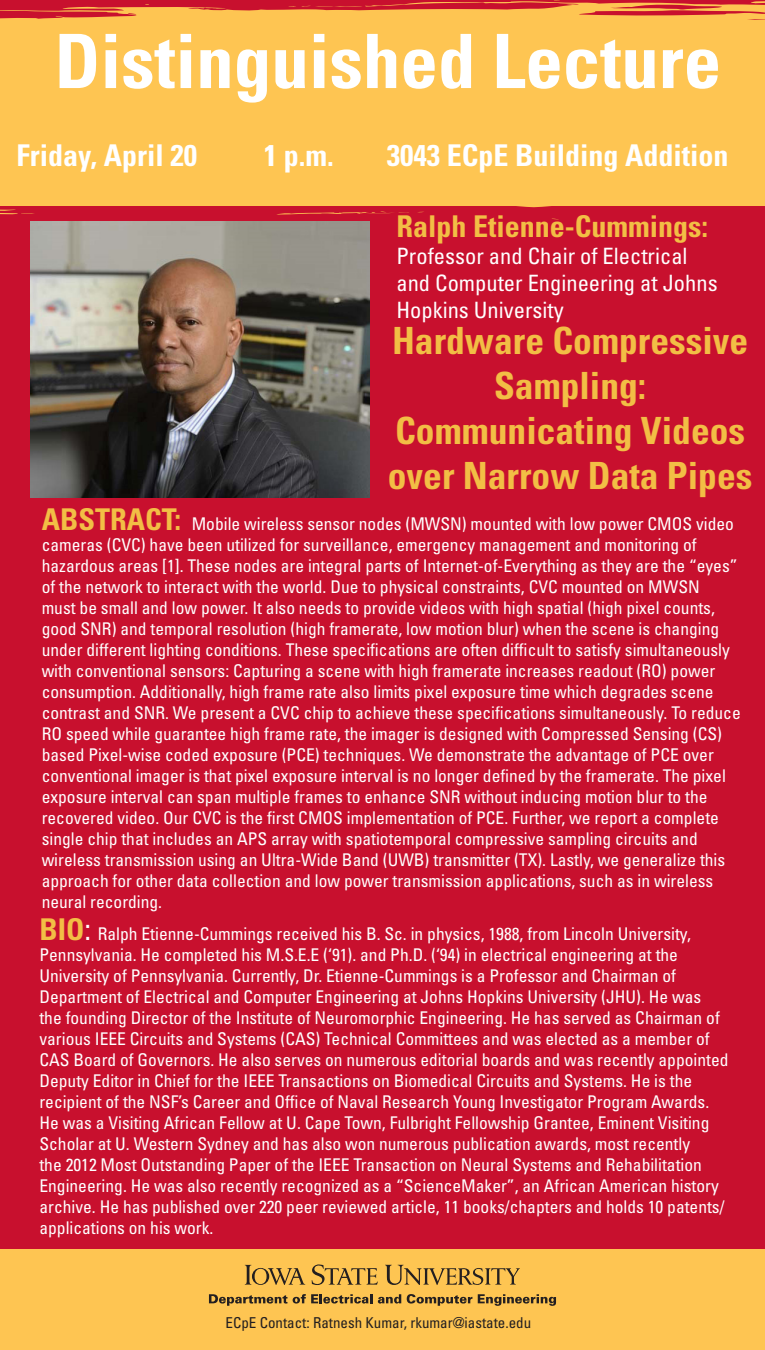
<style>
.page{position:relative;width:765px;height:1350px;background:#fff}
.page>*{position:absolute;margin:0;border:0;box-sizing:border-box;transform-origin:0 0}
.t1{font:700 condensed 75px "Univers LT Std";color:#fff}
.t2{font:700 condensed 37.5px/45px "Univers LT Std";color:#f2be45;text-align:center}
.t3{font:700 condensed 30px "Univers LT Std";color:#fff}
.t4{font:700 condensed 30px "Univers LT Std";color:#f2be45}
.t5{font:condensed 22.5px/27px "Univers LT Std";color:#fff}
.t6{font:condensed 17.5px/21px "Univers LT Std";color:#fff}
.t7{font:condensed 15px "Univers LT Std";color:#231f20}
.s1{font-weight:700;font-size:30px;color:#f2be45}
.s2{font-size:30px}
</style>
<div class="page">
<div style="left:0;top:0;width:765px;height:1249px;background:#c8102e"></div>
<svg style="left:0;top:207px;width:35px;height:8px"></svg>
<div style="left:0;top:1px;width:765px;height:206px;background:#fec552"></div>
<svg style="left:288px;top:6px;width:75px;height:1px"></svg>
<svg style="left:276px;top:212px;width:133px;height:3px"></svg>
<div style="left:0;top:1249px;width:765px;height:101px;background:#fec552"></div>
<svg style="left:209px;top:1294px;width:78px;height:12px"></svg>
<svg style="left:293px;top:1294px;width:79px;height:10px"></svg>
<svg style="left:378px;top:1294px;width:23px;height:10px"></svg>
<svg style="left:407px;top:1294px;width:65px;height:12px"></svg>
<svg style="left:478px;top:1294px;width:78px;height:12px"></svg>
<svg style="left:245px;top:1264px;width:275px;height:21px;background:#cc9f46"></svg>
<img style="left:31px;top:221px;width:338px;height:276px">
<p class="t1" style="left:55px;top:15px;width:668px">Distinguished Lecture</p>
<p class="t3" style="left:17px;top:136px;width:182px">Friday, April 20</p>
<p class="t3" style="left:264px;top:136px;width:71px">1 p.m.</p>
<p class="t3" style="left:387px;top:136px;width:343px">3043 ECpE Building Addition</p>
<p class="t4" style="left:396px;top:208px;width:313px">Ralph Etienne-Cummings:</p>
<p class="t5" style="left:396px;top:243px;width:323px">Professor and Chair of Electrical and Computer Engineering at Johns<br>Hopkins University</p>
<p class="t2" style="left:388px;top:318px;width:366px">Hardware Compressive<br>Sampling:<br>Communicating Videos over Narrow Data Pipes</p>
<p class="t6" style="left:42px;top:513px;width:701px"><span class="s1">ABSTRACT:</span> Mobile wireless sensor nodes (MWSN) mounted with low power CMOS video cameras (CVC) have been utilized for surveillance, emergency management and monitoring of hazardous areas [1]. These nodes are integral parts of Internet-of-Everything as they are the “eyes” of the network to interact with the world. Due to physical constraints, CVC mounted on MWSN<br>must be small and low power. It also needs to provide videos with high spatial (high pixel counts, good SNR) and temporal resolution (high framerate, low motion blur) when the scene is changing under different lighting conditions. These specifications are often difficult to satisfy simultaneously with conventional sensors: Capturing a scene with high framerate increases readout (RO) power consumption. Additionally, high frame rate also limits pixel exposure time which degrades scene contrast and SNR. We present a CVC chip to achieve these specifications simultaneously. To reduce RO speed while guarantee high frame rate, the imager is designed with Compressed Sensing (CS) based Pixel-wise coded exposure (PCE) techniques. We demonstrate the advantage of PCE over conventional imager is that pixel exposure interval is no longer defined by the framerate. The pixel exposure interval can span multiple frames to enhance SNR without inducing motion blur to the recovered video. Our CVC is the first CMOS implementation of PCE. Further, we report a complete single chip that includes an APS array with spatiotemporal compressive sampling circuits and wireless transmission using an Ultra-Wide Band (UWB) transmitter (TX). Lastly, we generalize this approach for other data collection and low power transmission applications, such as in wireless neural recording.</p>
<p class="t6" style="left:39px;top:923px;width:691px"><span class="s1">BIO</span><span class="s2">:</span> Ralph Etienne-Cummings received his B. Sc. in physics, 1988, from Lincoln University, Pennsylvania. He completed his M.S.E.E (‘91). and Ph.D. (‘94) in electrical engineering at the University of Pennsylvania. Currently, Dr. Etienne-Cummings is a Professor and Chairman of Department of Electrical and Computer Engineering at Johns Hopkins University (JHU). He was<br>the founding Director of the Institute of Neuromorphic Engineering. He has served as Chairman of various IEEE Circuits and Systems (CAS) Technical Committees and was elected as a member of CAS Board of Governors. He also serves on numerous editorial boards and was recently appointed Deputy Editor in Chief for the IEEE Transactions on Biomedical Circuits and Systems. He is the recipient of the NSF’s Career and Office of Naval Research Young Investigator Program Awards.<br>He was a Visiting African Fellow at U. Cape Town, Fulbright Fellowship Grantee, Eminent Visiting Scholar at U. Western Sydney and has also won numerous publication awards, most recently<br>the 2012 Most Outstanding Paper of the IEEE Transaction on Neural Systems and Rehabilitation Engineering. He was also recently recognized as a “ScienceMaker”, an African American history archive. He has published over 220 peer reviewed article, 11 books/chapters and holds 10 patents/ applications on his work.</p>
<p class="t7" style="left:226px;top:1313px;width:307px">ECpE Contact: Ratnesh Kumar, rkumar@iastate.edu</p>
</div>
